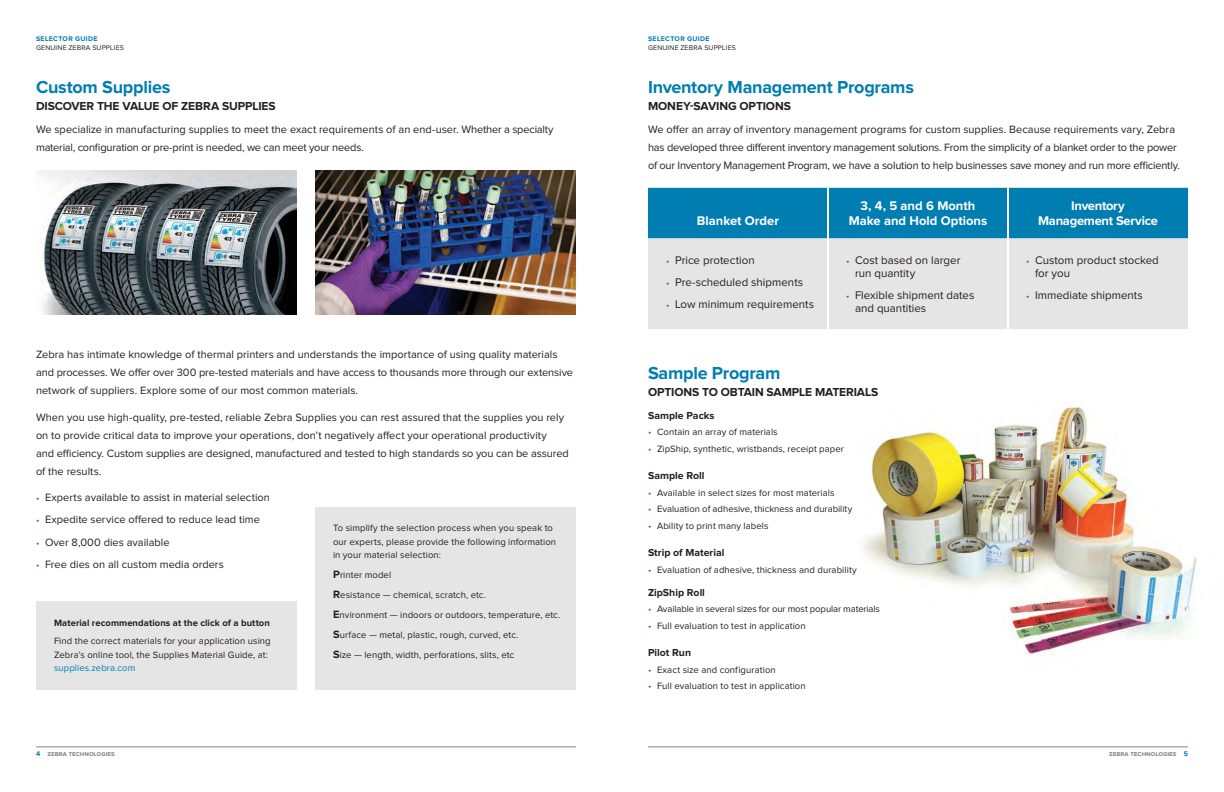
<style>
.page{position:relative;width:1224px;height:792px;background:#fff}
.page>*{position:absolute;margin:0;border:0;box-sizing:border-box;transform-origin:0 0}
.t1{font:700 18px "Proxima Nova";letter-spacing:-.01em;color:#007db1}
.t2{font:700 13px/15px "Proxima Nova";letter-spacing:-.01em;color:#fff;text-align:center}
.t3{font:700 12px "Proxima Nova";letter-spacing:-.005em;color:#231f20}
.t4{font:11.5px/13px "Proxima Nova";color:#231f20}
.t5{font:11px/18px "Proxima Nova";color:#231f20}
.t6{font:700 10.5px "Proxima Nova";color:#231f20}
.t7{font:9.5px/20px "Proxima Nova";letter-spacing:.01em;color:#231f20}
.t8{font:9.5px "Proxima Nova";letter-spacing:-.01em;color:#231f20}
.t9{font:700 9.5px "Proxima Nova";letter-spacing:.005em;color:#231f20}
.t10{font:9.5px "Proxima Nova";letter-spacing:.01em;color:#007db1}
.t11{font:7px "Proxima Nova";letter-spacing:.03em;color:#231f20}
.t12{font:700 7px "Proxima Nova";color:#7e878d}
.t13{font:700 7px "Proxima Nova";letter-spacing:.045em;color:#007db1}
.s1{font-size:9.5px;color:#007db1}
.s2{color:#007db1}
.s3{font-weight:700;font-size:11px}
</style>
<div class="page">
<img style="left:862px;top:403px;width:335px;height:252px">
<div style="left:648px;top:188px;width:540px;height:50px;background:#007db1"></div>
<div style="left:648px;top:238px;width:540px;height:91px;background:#e6e5e6"></div>
<hr style="left:827px;top:188px;width:2px;height:50px;background:#fff">
<hr style="left:1007px;top:188px;width:2px;height:50px;background:#fff">
<hr style="left:827px;top:238px;width:2px;height:91px;background:#fff">
<hr style="left:1007px;top:238px;width:2px;height:91px;background:#fff">
<div style="left:315px;top:507px;width:261px;height:182px;background:#e6e5e6"></div>
<img style="left:36px;top:170px;width:261px;height:145px">
<img style="left:315px;top:170px;width:261px;height:145px">
<div style="left:36px;top:601px;width:261px;height:88px;background:#e6e5e6"></div>
<hr style="left:648px;top:747px;width:540px;height:1px;background:#7e878d">
<hr style="left:36px;top:747px;width:540px;height:1px;background:#7e878d">
<p class="t13" style="left:36px;top:35px;width:63px">SELECTOR GUIDE</p>
<p class="t11" style="left:36px;top:45px;width:89px">GENUINE ZEBRA SUPPLIES</p>
<h1 class="t1" style="left:36px;top:79px;width:136px">Custom Supplies</h1>
<p class="t3" style="left:36px;top:101px;width:241px">DISCOVER THE VALUE OF ZEBRA SUPPLIES</p>
<p class="t5" style="left:36px;top:121px;width:519px">We specialize in manufacturing supplies to meet the exact requirements of an end-user. Whether a specialty material, coniguration or pre-print is needed, we can meet your needs.</p>
<p class="t5" style="left:36px;top:346px;width:539px">Zebra has intimate knowledge of thermal printers and understands the importance of using quality materials and processes. We ofer over 300 pre-tested materials and have access to thousands more through our extensive network of suppliers. Explore some of our most common materials.</p>
<p class="t5" style="left:36px;top:409px;width:534px">When you use high-quality, pre-tested, reliable Zebra Supplies you can rest assured that the supplies you rely on to provide critical data to improve your operations, don’t negatively afect your operational productivity<br>and eiciency. Custom supplies are designed, manufactured and tested to high standards so you can be assured of the results.</p>
<p class="t5" style="left:36px;top:489px;width:235px"><span class="s1">•</span> Experts available to assist in material selection</p>
<p class="t5" style="left:36px;top:511px;width:226px"><span class="s1">•</span> Expedite service offered to reduce lead time</p>
<p class="t5" style="left:36px;top:534px;width:135px"><span class="s1">•</span> Over 8,000 dies available</p>
<p class="t5" style="left:36px;top:556px;width:189px"><span class="s1">•</span> Free dies on all custom media orders</p>
<p class="t9" style="left:54px;top:619px;width:218px">Material recommendations at the click of a button</p>
<p class="t7" style="left:54px;top:635px;width:218px;line-height:13.5px">Find the correct materials for your application using<br>Zebra’s online tool, the Supplies Material Guide, at:</p>
<p class="t10" style="left:54px;top:664px;width:83px">supplies.zebra.com</p>
<p class="t12" style="left:36px;top:751px;width:80px"><span class="s2">4</span> zebra technologies</p>
<p class="t7" style="left:333px;top:522px;width:225px;line-height:13.5px">To simplify the selection process when you speak to our experts, please provide the following information in your material selection:</p>
<p class="t7" style="left:333px;top:565px;width:229px"><span class="s3">P</span>rinter model<br><span class="s3">R</span>esistance — chemical, scratch, etc.<br><span class="s3">E</span>nvironment — indoors or outdoors, temperature, etc.<br><span class="s3">S</span>urface — metal, plastic, rough, curved, etc.<br><span class="s3">S</span>ize — length, width, perforations, slits, etc</p>
<p class="t13" style="left:648px;top:35px;width:63px">SELECTOR GUIDE</p>
<p class="t11" style="left:648px;top:45px;width:89px">GENUINE ZEBRA SUPPLIES</p>
<h1 class="t1" style="left:648px;top:79px;width:267px">Inventory Management Programs</h1>
<p class="t3" style="left:648px;top:101px;width:144px">MONEY-SAVING OPTIONS</p>
<p class="t5" style="left:648px;top:121px;width:534px">We ofer an array of inventory management programs for custom supplies. Because requirements vary, Zebra has developed three diferent inventory management solutions. From the simplicity of a blanket order to the power of our Inventory Management Program, we have a solution to help businesses save money and run more eiciently.</p>
<p class="t2" style="left:697px;top:214px;width:84px">Blanket Order</p>
<p class="t4" style="left:666px;top:254px;width:90px"><span class="s1">•</span> Price protection</p>
<p class="t4" style="left:666px;top:276px;width:139px"><span class="s1">•</span> Pre-scheduled shipments</p>
<p class="t4" style="left:666px;top:298px;width:150px"><span class="s1">•</span> Low minimum requirements</p>
<p class="t2" style="left:849px;top:199px;width:140px">3, 4, 5 and 6 Month<br>Make and Hold Options</p>
<p class="t2" style="left:1038px;top:199px;width:121px">Inventory<br>Management Service</p>
<p class="t4" style="left:855px;top:254px;width:107px;text-indent:-9px"><span class="s1">•</span> Cost based on larger run quantity</p>
<p class="t4" style="left:855px;top:289px;width:121px;text-indent:-9px"><span class="s1">•</span> Flexible shipment dates and quantities</p>
<p class="t4" style="left:1035px;top:254px;width:125px;text-indent:-9px"><span class="s1">•</span> Custom product stocked for you</p>
<p class="t4" style="left:1026px;top:289px;width:118px"><span class="s1">•</span> Immediate shipments</p>
<h1 class="t1" style="left:648px;top:365px;width:134px">Sample Program</h1>
<p class="t3" style="left:648px;top:387px;width:232px">OPTIONS TO OBTAIN SAMPLE MATERIALS</p>
<p class="t6" style="left:648px;top:411px;width:68px">Sample Packs</p>
<p class="t7" style="left:648px;top:423px;width:131px"><span class="s2">•</span> Contain an array of materials</p>
<p class="t7" style="left:648px;top:439px;width:198px"><span class="s2">•</span> ZipShip, synthetic, wristbands, receipt paper</p>
<p class="t6" style="left:648px;top:472px;width:58px">Sample Roll</p>
<p class="t7" style="left:648px;top:483px;width:188px"><span class="s2">•</span> Available in select sizes for most materials</p>
<p class="t7" style="left:648px;top:500px;width:206px"><span class="s2">•</span> Evaluation of adhesive, thickness and durability</p>
<p class="t7" style="left:648px;top:516px;width:122px"><span class="s2">•</span> Ability to print many labels</p>
<p class="t6" style="left:648px;top:549px;width:78px">Strip of Material</p>
<p class="t7" style="left:648px;top:560px;width:210px"><span class="s2">•</span> Evaluation of adhesive, thickness and durability</p>
<p class="t6" style="left:648px;top:588px;width:58px">ZipShip Roll</p>
<p class="t8" style="left:648px;top:605px;width:234px"><span class="s2">•</span> Available in several sizes for our most popular materials</p>
<p class="t7" style="left:648px;top:616px;width:159px"><span class="s2">•</span> Full evaluation to test in application</p>
<p class="t6" style="left:648px;top:649px;width:45px">Pilot Run</p>
<p class="t7" style="left:648px;top:660px;width:129px"><span class="s2">•</span> Exact size and configuration</p>
<p class="t7" style="left:648px;top:677px;width:159px"><span class="s2">•</span> Full evaluation to test in application</p>
<p class="t12" style="left:1109px;top:751px;width:80px">zebra technologies <span class="s2">5</span></p>
</div>
